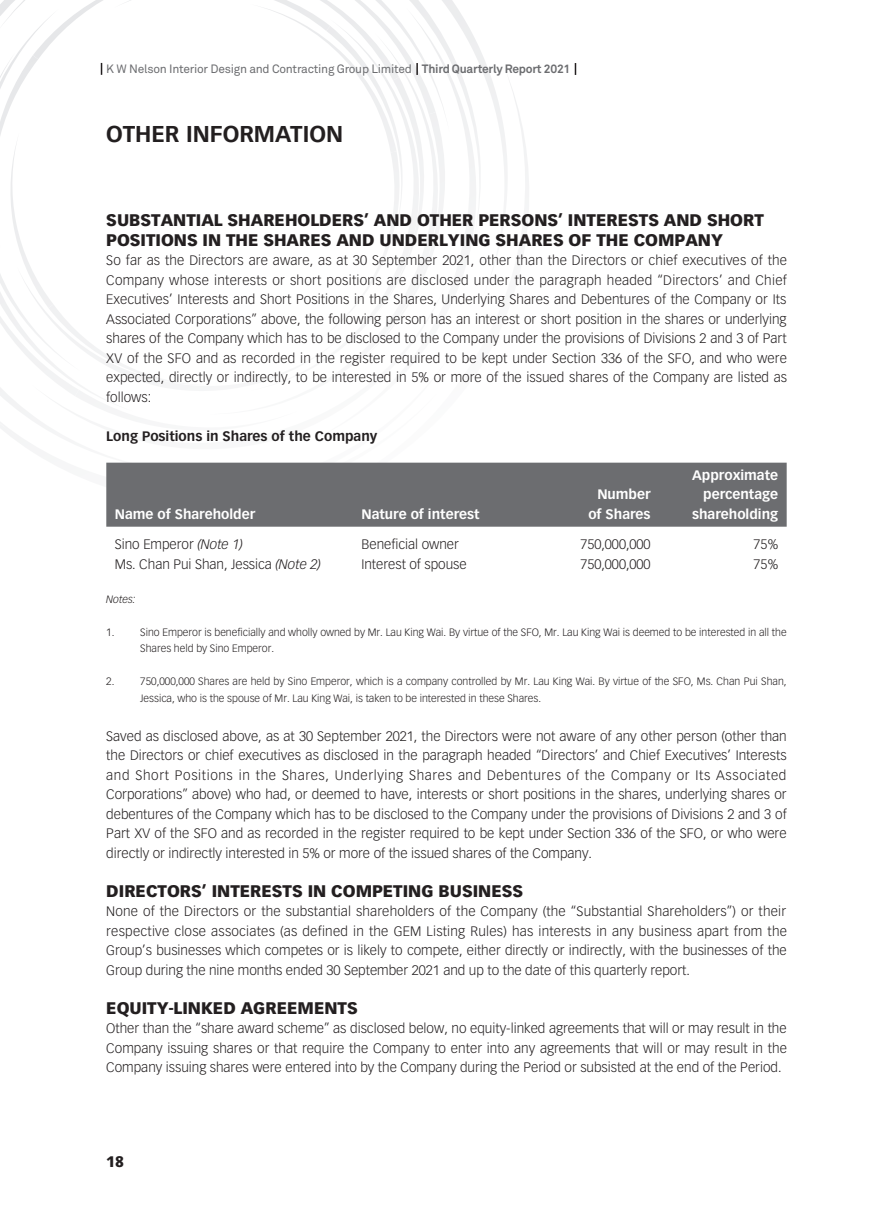
<style>
.page{position:relative;width:893px;height:1212px;background:#fff}
.page>*{position:absolute;margin:0;border:0;box-sizing:border-box;transform-origin:0 0}
.t1{font:700 22.5px "Vectora LT Std";color:#231f20}
.t2{font:900 16.5px/19.5px "Vectora LT Std";color:#231f20}
.t3{font:900 15px "Vectora LT Std";color:#231f20}
.t4{font:300 13.5px/19.5px "Vectora LT Std";color:#231f20;text-align:justify}
.t5{font:700 13.5px/19.5px "Vectora LT Std";color:#fff;text-align:right}
.t6{font:700 13.5px "Vectora LT Std";color:#231f20}
.t7{font:12px "Akkurat Pro";letter-spacing:-.02em;color:#6c6d70}
.t8{font:300 10.5px/16.5px "Vectora LT Std";color:#231f20}
.t9{font:italic 300 10.5px "Vectora LT Std";color:#231f20}
.s1{font-weight:700}
.s2{font-style:italic}
</style>
<div class="page">
<svg style="left:0;top:0;width:532px;height:463px"></svg>
<svg style="left:575px;top:63px;width:1px;height:12px"></svg>
<div style="left:106px;top:463px;width:681px;height:64px;background:#6c6d70"></div>
<p class="t7" style="left:106px;top:62px;width:466px">K W Nelson Interior Design and Contracting Group Limited <span class="s1">Third Quarterly Report 2021</span></p>
<h1 class="t1" style="left:106px;top:120px;width:238px">OTHER INFORMATION</h1>
<p class="t2" style="left:106px;top:211px;width:659px">SUBSTANTIAL SHAREHOLDERS’ AND OTHER PERSONS’ INTERESTS AND SHORT<br>POSITIONS IN THE SHARES AND UNDERLYING SHARES OF THE COMPANY</p>
<p class="t4" style="left:106px;top:251px;width:682px">So far as the Directors are aware, as at 30 September 2021, other than the Directors or chief executives of the Company whose interests or short positions are disclosed under the paragraph headed “Directors’ and Chief Executives’ Interests and Short Positions in the Shares, Underlying Shares and Debentures of the Company or Its Associated Corporations” above, the following person has an interest or short position in the shares or underlying shares of the Company which has to be disclosed to the Company under the provisions of Divisions 2 and 3 of Part XV of the SFO and as recorded in the register required to be kept under Section 336 of the SFO, and who were expected, directly or indirectly, to be interested in 5% or more of the issued shares of the Company are listed as follows:</p>
<p class="t6" style="left:106px;top:428px;width:273px">Long Positions in Shares of the Company</p>
<p class="t5" style="left:115px;top:504px;width:142px">Name of Shareholder</p>
<p class="t5" style="left:361px;top:504px;width:120px">Nature of interest</p>
<p class="t5" style="left:588px;top:485px;width:64px">Number of Shares</p>
<p class="t5" style="left:692px;top:465px;width:88px">Approximate percentage shareholding</p>
<p class="t4" style="left:115px;top:535px;width:130px">Sino Emperor <span class="s2">(Note 1)</span></p>
<p class="t4" style="left:361px;top:535px;width:99px">Beneficial owner</p>
<p class="t4" style="left:580px;top:535px;width:72px">750,000,000</p>
<p class="t4" style="left:754px;top:535px;width:26px">75%</p>
<p class="t4" style="left:115px;top:554px;width:208px">Ms. Chan Pui Shan, Jessica <span class="s2">(Note 2)</span></p>
<p class="t4" style="left:361px;top:554px;width:107px">Interest of spouse</p>
<p class="t4" style="left:580px;top:554px;width:72px">750,000,000</p>
<p class="t4" style="left:754px;top:554px;width:26px">75%</p>
<p class="t9" style="left:106px;top:593px;width:31px">Notes:</p>
<p class="t8" style="left:106px;top:624px;width:10px">1.</p>
<p class="t8" style="left:140px;top:624px;width:648px">Sino Emperor is beneficially and wholly owned by Mr. Lau King Wai. By virtue of the SFO, Mr. Lau King Wai is deemed to be interested in all the<br>Shares held by Sino Emperor.</p>
<p class="t8" style="left:106px;top:673px;width:10px">2.</p>
<p class="t8" style="left:140px;top:673px;width:648px">750,000,000 Shares are held by Sino Emperor, which is a company controlled by Mr. Lau King Wai. By virtue of the SFO, Ms. Chan Pui Shan,<br>Jessica, who is the spouse of Mr. Lau King Wai, is taken to be interested in these Shares.</p>
<p class="t4" style="left:106px;top:726px;width:682px">Saved as disclosed above, as at 30 September 2021, the Directors were not aware of any other person (other than the Directors or chief executives as disclosed in the paragraph headed “Directors’ and Chief Executives’ Interests and Short Positions in the Shares, Underlying Shares and Debentures of the Company or Its Associated Corporations” above) who had, or deemed to have, interests or short positions in the shares, underlying shares or debentures of the Company which has to be disclosed to the Company under the provisions of Divisions 2 and 3 of Part XV of the SFO and as recorded in the register required to be kept under Section 336 of the SFO, or who were directly or indirectly interested in 5% or more of the issued shares of the Company.</p>
<p class="t2" style="left:106px;top:881px;width:418px">DIRECTORS’ INTERESTS IN COMPETING BUSINESS</p>
<p class="t4" style="left:106px;top:902px;width:682px">None of the Directors or the substantial shareholders of the Company (the “Substantial Shareholders”) or their respective close associates (as defined in the GEM Listing Rules) has interests in any business apart from the Group’s businesses which competes or is likely to compete, either directly or indirectly, with the businesses of the Group during the nine months ended 30 September 2021 and up to the date of this quarterly report.</p>
<p class="t2" style="left:106px;top:998px;width:253px">EQUITY-LINKED AGREEMENTS</p>
<p class="t4" style="left:106px;top:1019px;width:682px">Other than the “share award scheme” as disclosed below, no equity-linked agreements that will or may result in the Company issuing shares or that require the Company to enter into any agreements that will or may result in the Company issuing shares were entered into by the Company during the Period or subsisted at the end of the Period.</p>
<p class="t3" style="left:106px;top:1152px;width:19px">18</p>
</div>
